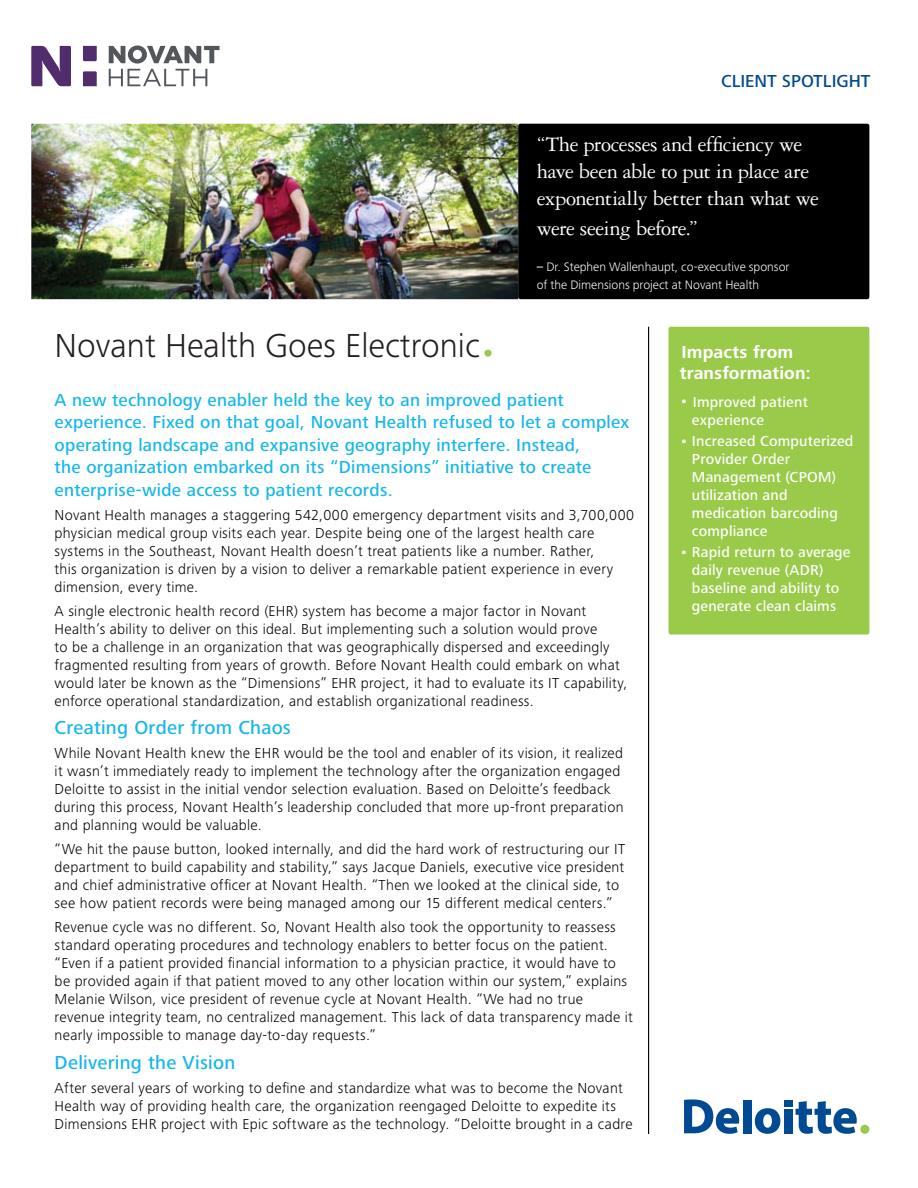
<style>
.page{position:relative;width:918px;height:1188px;background:#fff}
.page>*{position:absolute;margin:0;border:0;box-sizing:border-box;transform-origin:0 0}
.t1{font:300 34.5px "Frutiger Next Pro";color:#231f20}
.t2{font:22.5px/27px "Garamond 3 LT Std";letter-spacing:-.02em;color:#fff}
.t3{font:500 19.5px "Frutiger Next Pro";letter-spacing:.015em;color:#14b7eb}
.t4{font:500 18px/22.5px "Frutiger Next Pro";letter-spacing:.015em;color:#14b7eb}
.t5{font:700 18px/21px "Frutiger Next Pro";letter-spacing:.005em;color:#fff}
.t6{font:500 18px "Frutiger Next Pro";color:#004990}
.t7{font:300 15px/18px "Frutiger Next Pro";letter-spacing:.02em;color:#000}
.t8{font:500 15px/18px "Frutiger Next Pro";letter-spacing:.01em;color:#fff}
.t9{font:300 12.75px/18px "Frutiger Next Pro";color:#fff}
.s1{font-weight:500}
</style>
<div class="page">
<div style="left:743px;top:1100px;width:8px;height:33px;background:#004a94"></div>
<svg style="left:755px;top:1108px;width:25px;height:26px"></svg>
<div style="left:784px;top:1109px;width:8px;height:24px;background:#004a94"></div>
<div style="left:784px;top:1100px;width:8px;height:6px;background:#004a94"></div>
<svg style="left:796px;top:1101px;width:61px;height:33px"></svg>
<div style="left:860px;top:1125px;width:9px;height:9px;background:#99ca49;border-radius:50%"></div>
<svg style="left:684px;top:1099px;width:55px;height:35px"></svg>
<div style="left:518px;top:124px;width:351px;height:175px;background:#000;border-radius:2px"></div>
<div style="left:669px;top:327px;width:200px;height:308px;background:#99ca49;border-radius:2px"></div>
<img style="left:31px;top:124px;width:487px;height:175px">
<img style="left:518px;top:126px;width:1px;height:171px">
<svg style="left:109px;top:45px;width:111px;height:41px"></svg>
<svg style="left:31px;top:46px;width:40px;height:40px"></svg>
<svg style="left:83px;top:46px;width:14px;height:15px"></svg>
<svg style="left:83px;top:71px;width:14px;height:15px"></svg>
<hr style="left:648px;top:327px;width:1px;height:807px;background:#000">
<p class="t6" style="left:721px;top:72px;width:151px">CLIENT SPOTLIGHT</p>
<h2 class="t2" style="left:537px;top:132px;width:284px">“The processes and efficiency we have been able to put in place are exponentially better than what we</h2>
<h2 class="t2" style="left:537px;top:216px;width:163px">were seeing before.”</h2>
<p class="t9" style="left:537px;top:258px;width:254px"><span class="s1">–</span> Dr. Stephen Wallenhaupt, co-executive sponsor of the Dimensions project at Novant Health</p>
<h1 class="t1" style="left:54px;top:328px;width:443px">Novant Health Goes Electronic<sub>•</sub></h1>
<p class="t4" style="left:55px;top:390px;width:576px">A new technology enabler held the key to an improved patient experience. Fixed on that goal, Novant Health refused to let a complex operating landscape and expansive geography interfere. Instead,<br>the organization embarked on its “Dimensions” initiative to create enterprise-wide access to patient records.</p>
<p class="t7" style="left:55px;top:507px;width:581px">Novant Health manages a staggering 542,000 emergency department visits and 3,700,000 physician medical group visits each year. Despite being one of the largest health care systems in the Southeast, Novant Health doesn’t treat patients like a number. Rather,<br>this organization is driven by a vision to deliver a remarkable patient experience in every dimension, every time.</p>
<p class="t7" style="left:55px;top:603px;width:574px">A single electronic health record (EHR) system has become a major factor in Novant Health’s ability to deliver on this ideal. But implementing such a solution would prove<br>to be a challenge in an organization that was geographically dispersed and exceedingly fragmented resulting from years of growth. Before Novant Health could embark on what would later be known as the “Dimensions” EHR project, it had to evaluate its IT capability, enforce operational standardization, and establish organizational readiness.</p>
<h3 class="t3" style="left:55px;top:718px;width:238px">Creating Order from Chaos</h3>
<p class="t7" style="left:55px;top:745px;width:571px">While Novant Health knew the EHR would be the tool and enabler of its vision, it realized it wasn’t immediately ready to implement the technology after the organization engaged Deloitte to assist in the initial vendor selection evaluation. Based on Deloitte’s feedback during this process, Novant Health’s leadership concluded that more up-front preparation and planning would be valuable.</p>
<p class="t7" style="left:55px;top:841px;width:572px">“We hit the pause button, looked internally, and did the hard work of restructuring our IT department to build capability and stability,” says Jacque Daniels, executive vice president and chief administrative officer at Novant Health. “Then we looked at the clinical side, to see how patient records were being managed among our 15 different medical centers.”</p>
<p class="t7" style="left:55px;top:919px;width:580px">Revenue cycle was no different. So, Novant Health also took the opportunity to reassess standard operating procedures and technology enablers to better focus on the patient. “Even if a patient provided financial information to a physician practice, it would have to be provided again if that patient moved to any other location within our system,” explains Melanie Wilson, vice president of revenue cycle at Novant Health. “We had no true revenue integrity team, no centralized management. This lack of data transparency made it nearly impossible to manage day-to-day requests.”</p>
<h3 class="t3" style="left:55px;top:1053px;width:182px">Delivering the Vision</h3>
<p class="t7" style="left:55px;top:1080px;width:579px">After several years of working to define and standardize what was to become the Novant<br>Health way of providing health care, the organization reengaged Deloitte to expedite its<br>Dimensions EHR project with Epic software as the technology. “Deloitte brought in a cadre</p>
<p class="t5" style="left:680px;top:342px;width:132px">Impacts from transformation:</p>
<p class="t8" style="left:692px;top:394px;width:117px;text-indent:-12px">• Improved patient experience</p>
<p class="t8" style="left:692px;top:433px;width:163px;text-indent:-12px">• Increased Computerized<br>Provider Order<br>Management (CPOM) utilization and medication barcoding compliance</p>
<p class="t8" style="left:692px;top:544px;width:160px;text-indent:-12px">• Rapid return to average daily revenue (ADR) baseline and ability to generate clean claims</p>
</div>
